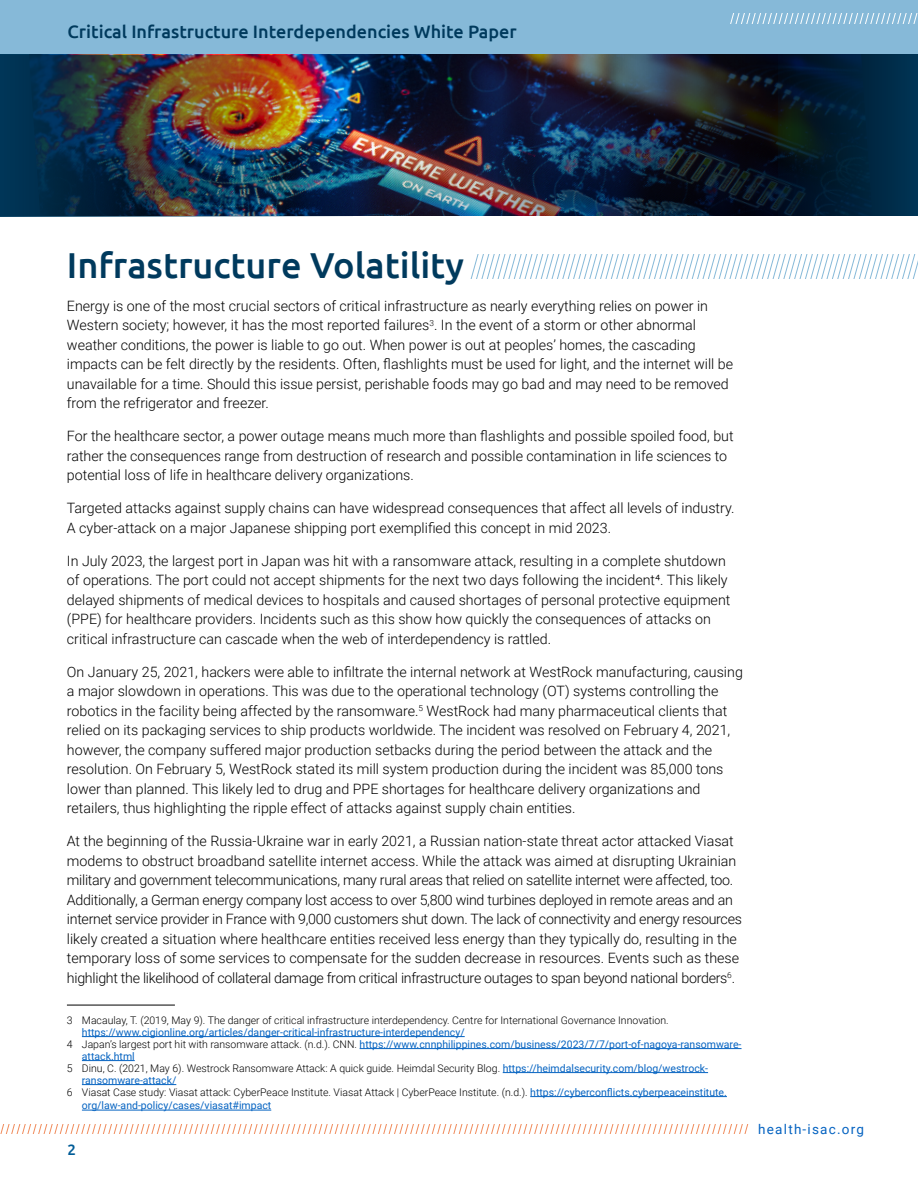
<style>
.page{position:relative;width:918px;height:1188px;background:#fff}
.page>*{position:absolute;margin:0;border:0;box-sizing:border-box;transform-origin:0 0}
.t1{font:500 36px "Ubuntu";color:#003a5d}
.t2{font:500 18px "Ubuntu";color:#003a5d}
.t3{font:500 15px "Ubuntu";color:#005c97}
.t4{font:300 14.25px/19.5px "Roboto";color:#000}
.t5{font:300 14.25px/19.5px "Roboto";letter-spacing:-.02em;color:#000}
.t6{font:13.5px "Roboto";letter-spacing:.09em;color:#0563c1}
.t7{font:300 10.5px "Roboto";color:#000}
.t8{font:10.5px "Roboto";color:#0563c1}
.s1{font-weight:300;color:#000}
.s2{font-weight:400;color:#0563c1}
</style>
<div class="page">
<div style="left:0;top:0;width:918px;height:56px;background:#86b9d8"></div>
<svg style="left:730px;top:14px;width:187px;height:9px"></svg>
<svg style="left:0;top:1125px;width:748px;height:9px"></svg>
<hr style="left:67px;top:1005px;width:108px;height:1px;background:#000">
<hr style="left:82px;top:1036px;width:383px;height:1px;background:#0563c1">
<hr style="left:360px;top:1048px;width:382px;height:1px;background:#0563c1">
<hr style="left:82px;top:1060px;width:53px;height:1px;background:#0563c1">
<hr style="left:503px;top:1072px;width:205px;height:1px;background:#0563c1">
<hr style="left:82px;top:1084px;width:94px;height:1px;background:#0563c1">
<hr style="left:530px;top:1096px;width:197px;height:1px;background:#0563c1">
<hr style="left:82px;top:1110px;width:189px;height:1px;background:#0563c1">
<img style="left:159px;top:54px;width:224px;height:162px">
<svg style="left:471px;top:254px;width:447px;height:24px"></svg>
<img style="left:0;top:55px;width:353px;height:162px">
<img style="left:383px;top:54px;width:396px;height:162px">
<img style="left:0;top:54px;width:159px;height:162px">
<svg style="left:779px;top:54px;width:139px;height:162px;background:#012136"></svg>
<p class="t2" style="left:68px;top:20px;width:451px">Critical Infrastructure Interdependencies White Paper</p>
<h1 class="t1" style="left:67px;top:242px;width:399px">Infrastructure Volatility</h1>
<p class="t4" style="left:67px;top:296px;width:668px">Energy is one of the most crucial sectors of critical infrastructure as nearly everything relies on power in Western society; however, it has the most reported failures<sup>3</sup>. In the event of a storm or other abnormal weather conditions, the power is liable to go out. When power is out at peoples’ homes, the cascading impacts can be felt directly by the residents. Often, flashlights must be used for light, and the internet will be unavailable for a time. Should this issue persist, perishable foods may go bad and may need to be removed from the refrigerator and freezer.</p>
<p class="t4" style="left:67px;top:426px;width:668px">For the healthcare sector, a power outage means much more than flashlights and possible spoiled food, but rather the consequences range from destruction of research and possible contamination in life sciences to potential loss of life in healthcare delivery organizations.</p>
<p class="t4" style="left:67px;top:498px;width:669px">Targeted attacks against supply chains can have widespread consequences that affect all levels of industry.<br>A cyber-attack on a major Japanese shipping port exemplified this concept in mid 2023.</p>
<p class="t4" style="left:67px;top:550px;width:665px">In July 2023, the largest port in Japan was hit with a ransomware attack, resulting in a complete shutdown of operations. The port could not accept shipments for the next two days following the incident4. This likely delayed shipments of medical devices to hospitals and caused shortages of personal protective equipment (PPE) for healthcare providers. Incidents such as this show how quickly the consequences of attacks on critical infrastructure can cascade when the web of interdependency is rattled.</p>
<p class="t4" style="left:67px;top:661px;width:677px">On January 25, 2021, hackers were able to infiltrate the internal network at WestRock manufacturing, causing a major slowdown in operations. This was due to the operational technology (OT) systems controlling the robotics in the facility being affected by the ransomware.<sup>5</sup> WestRock had many pharmaceutical clients that relied on its packaging services to ship products worldwide. The incident was resolved on February 4, 2021, however, the company suffered major production setbacks during the period between the attack and the resolution. On February 5, WestRock stated its mill system production during the incident was 85,000 tons lower than planned. This likely led to drug and PPE shortages for healthcare delivery organizations and retailers, thus highlighting the ripple effect of attacks against supply chain entities.</p>
<p class="t5" style="left:67px;top:831px;width:677px">At the beginning of the Russia-Ukraine war in early 2021, a Russian nation-state threat actor attacked Viasat modems to obstruct broadband satellite internet access. While the attack was aimed at disrupting Ukrainian military and government telecommunications, many rural areas that relied on satellite internet were affected, too.<br>Additionally, a German energy company lost access to over 5,800 wind turbines deployed in remote areas and an internet service provider in France with 9,000 customers shut down. The lack of connectivity and energy resources likely created a situation where healthcare entities received less energy than they typically do, resulting in the temporary loss of some services to compensate for the sudden decrease in resources. Events such as these highlight the likelihood of collateral damage from critical infrastructure outages to span beyond national borders<sup>6</sup>.</p>
<p class="t7" style="left:67px;top:1013px;width:603px">3 Macaulay, T. (2019, May 9). The danger of critical infrastructure interdependency. Centre for International Governance Innovation.</p>
<p class="t8" style="left:82px;top:1025px;width:384px">https://www.cigionline.org/articles/danger-critical-infrastructure-interdependency/</p>
<p class="t8" style="left:67px;top:1037px;width:676px"><span class="s1">4 Japan’s largest port hit with ransomware attack. (n.d.). CNN.</span> https://www.cnnphilippines.com/business/2023/7/7/port-of-nagoya-ransomware-</p>
<p class="t8" style="left:82px;top:1049px;width:54px">attack.html</p>
<p class="t7" style="left:67px;top:1061px;width:643px">5 Dinu, C. (2021, May 6). Westrock Ransomware Attack: A quick guide. Heimdal Security Blog. <span class="s2">https://heimdalsecurity.com/blog/westrock-</span></p>
<p class="t8" style="left:82px;top:1073px;width:96px">ransomware-attack/</p>
<p class="t7" style="left:67px;top:1085px;width:662px">6 Viasat Case study: Viasat attack: CyberPeace Institute. Viasat Attack | CyberPeace Institute. (n.d.). <span class="s2">https://cyberconflicts.cyberpeaceinstitute.</span></p>
<p class="t8" style="left:82px;top:1098px;width:191px">org/law-and-policy/cases/viasat#impact</p>
<p class="t3" style="left:68px;top:1140px;width:10px">2</p>
<p class="t6" style="left:758px;top:1120px;width:107px">health-isac.org</p>
</div>
